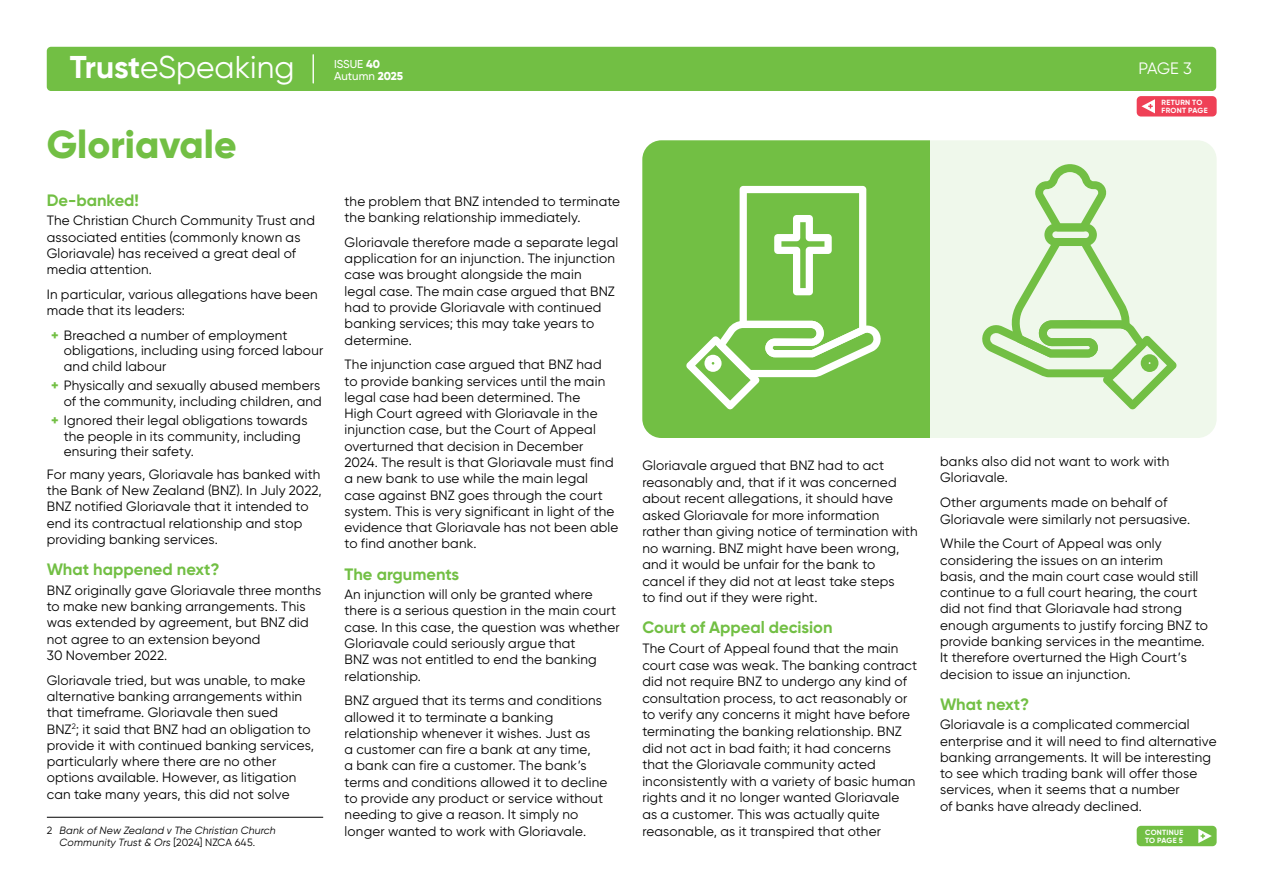
<style>
.page{position:relative;width:1263px;height:893px;background:#fff}
.page>*{position:absolute;margin:0;border:0;box-sizing:border-box;transform-origin:0 0}
.t1{font:800 39px "Gilroy";color:#72bf44}
.t2{font:31.5px "Gilroy";color:#fff}
.t3{font:700 16.5px "Gilroy";color:#72bf44}
.t4{font:16.5px "Gilroy";color:#fff}
.t5{font:13.5px/16.4px "Gilroy";letter-spacing:.015em;color:#000}
.t6{font:500 11.4px/12.5px "Gilroy";color:#fff}
.t7{font:italic 10.5px/12px "Gilroy";letter-spacing:.015em;color:#000}
.t8{font:700 7.5px/7.5px "Gilroy";letter-spacing:.035em;color:#fff}
.s1{font-weight:700}
.s2{font-weight:800}
.s3{font-weight:800;color:#72bf44}
.s4{font-style:normal}
</style>
<div class="page">
<div style="left:47px;top:47px;width:1169px;height:44px;background:#72bf44;border-radius:4px"></div>
<div style="left:1137px;top:96px;width:79px;height:21px;background:#ef4056;border-radius:4px"></div>
<svg style="left:1141px;top:99px;width:14px;height:14px"></svg>
<svg style="left:313px;top:55px;width:1px;height:28px"></svg>
<div style="left:1137px;top:826px;width:79px;height:20px;background:#72bf44;border-radius:4px"></div>
<svg style="left:1198px;top:829px;width:14px;height:14px"></svg>
<hr style="left:47px;top:817px;width:276px;height:1px;background:#000">
<div style="left:642px;top:140px;width:574px;height:298px;background:#eff8eb;border-radius:19px"></div>
<div style="left:642px;top:140px;width:288px;height:298px;background:#72bf44"></div>
<svg style="left:686px;top:186px;width:195px;height:223px"></svg>
<svg style="left:982px;top:164px;width:195px;height:245px"></svg>
<h2 class="t2" style="left:70px;top:48px;width:226px"><span class="s1">Trust</span>eSpeaking</h2>
<p class="t4" style="left:1138px;top:58px;width:55px">PAGE 3</p>
<p class="t8" style="left:1161px;top:99px;width:48px">RETURN TO<br>FRONT PAGE</p>
<p class="t6" style="left:334px;top:57px;width:71px">ISSUE <span class="s2">40<br></span>Autumn <span class="s2">2025</span></p>
<h1 class="t1" style="left:47px;top:119px;width:191px">Gloriavale</h1>
<p class="t3" style="left:47px;top:190px;width:94px">De-banked!</p>
<p class="t5" style="left:47px;top:212px;width:270px">The Christian Church Community Trust and associated entities (commonly known as Gloriavale) has received a great deal of media attention.</p>
<p class="t5" style="left:47px;top:286px;width:272px">In particular, various allegations have been made that its leaders:</p>
<p class="t5" style="left:64px;top:327px;width:261px;line-height:15.8px;text-indent:-13px"><span class="s3">+</span> Breached a number of employment obligations, including using forced labour and child labour</p>
<p class="t5" style="left:51px;top:377px;width:272px;line-height:15.8px;text-align:right"><span class="s3">+</span> Physically and sexually abused members of the community, including children, and</p>
<p class="t5" style="left:64px;top:412px;width:245px;line-height:15.8px;text-indent:-13px"><span class="s3">+</span> Ignored their legal obligations towards the people in its community, including ensuring their safety.</p>
<p class="t5" style="left:47px;top:466px;width:276px">For many years, Gloriavale has banked with the Bank of New Zealand (BNZ). In July 2022, BNZ notified Gloriavale that it intended to end its contractual relationship and stop providing banking services.</p>
<p class="t3" style="left:47px;top:559px;width:174px">What happened next?</p>
<p class="t5" style="left:47px;top:582px;width:276px">BNZ originally gave Gloriavale three months to make new banking arrangements. This was extended by agreement, but BNZ did not agree to an extension beyond<br>30 November 2022.</p>
<p class="t5" style="left:47px;top:672px;width:269px">Gloriavale tried, but was unable, to make alternative banking arrangements within that timeframe. Gloriavale then sued<br>BNZ<sup>2</sup>; it said that BNZ had an obligation to provide it with continued banking services, particularly where there are no other options available. However, as litigation can take many years, this did not solve</p>
<p class="t7" style="left:60px;top:824px;width:218px;text-indent:-13px"><span class="s4">2</span> Bank of New Zealand v The Christian Church<br>Community Trust &amp; Ors <span class="s4">[2024] NZCA 645.</span></p>
<p class="t5" style="left:345px;top:193px;width:277px">the problem that BNZ intended to terminate the banking relationship immediately.</p>
<p class="t5" style="left:345px;top:234px;width:275px">Gloriavale therefore made a separate legal application for an injunction. The injunction case was brought alongside the main<br>legal case. The main case argued that BNZ had to provide Gloriavale with continued banking services; this may take years to determine.</p>
<p class="t5" style="left:345px;top:356px;width:275px">The injunction case argued that BNZ had<br>to provide banking services until the main legal case had been determined. The<br>High Court agreed with Gloriavale in the injunction case, but the Court of Appeal overturned that decision in December 2024. The result is that Gloriavale must find a new bank to use while the main legal case against BNZ goes through the court system. This is very significant in light of the evidence that Gloriavale has not been able to find another bank.</p>
<p class="t3" style="left:345px;top:564px;width:116px">The arguments</p>
<p class="t5" style="left:345px;top:586px;width:277px">An injunction will only be granted where there is a serious question in the main court case. In this case, the question was whether Gloriavale could seriously argue that<br>BNZ was not entitled to end the banking relationship.</p>
<p class="t5" style="left:345px;top:692px;width:264px">BNZ argued that its terms and conditions allowed it to terminate a banking relationship whenever it wishes. Just as<br>a customer can fire a bank at any time,<br>a bank can fire a customer. The bank’s terms and conditions allowed it to decline to provide any product or service without needing to give a reason. It simply no longer wanted to work with Gloriavale.</p>
<p class="t5" style="left:642px;top:457px;width:277px">Gloriavale argued that BNZ had to act reasonably and, that if it was concerned about recent allegations, it should have asked Gloriavale for more information rather than giving notice of termination with no warning. BNZ might have been wrong, and it would be unfair for the bank to cancel if they did not at least take steps<br>to find out if they were right.</p>
<p class="t3" style="left:642px;top:617px;width:192px">Court of Appeal decision</p>
<p class="t5" style="left:642px;top:640px;width:276px">The Court of Appeal found that the main court case was weak. The banking contract did not require BNZ to undergo any kind of consultation process, to act reasonably or to verify any concerns it might have before terminating the banking relationship. BNZ did not act in bad faith; it had concerns that the Gloriavale community acted inconsistently with a variety of basic human rights and it no longer wanted Gloriavale as a customer. This was actually quite reasonable, as it transpired that other</p>
<p class="t5" style="left:940px;top:453px;width:231px">banks also did not want to work with<br>Gloriavale.</p>
<p class="t5" style="left:940px;top:494px;width:252px">Other arguments made on behalf of<br>Gloriavale were similarly not persuasive.</p>
<p class="t5" style="left:940px;top:535px;width:269px">While the Court of Appeal was only considering the issues on an interim<br>basis, and the main court case would still continue to a full court hearing, the court did not find that Gloriavale had strong enough arguments to justify forcing BNZ to provide banking services in the meantime.<br>It therefore overturned the High Court’s decision to issue an injunction.</p>
<p class="t3" style="left:940px;top:694px;width:91px">What next?</p>
<p class="t5" style="left:940px;top:716px;width:278px">Gloriavale is a complicated commercial enterprise and it will need to find alternative banking arrangements. It will be interesting to see which trading bank will offer those services, when it seems that a number<br>of banks have already declined.</p>
<p class="t8" style="left:1145px;top:829px;width:40px">CONTINUE<br>TO PAGE 5</p>
</div>
